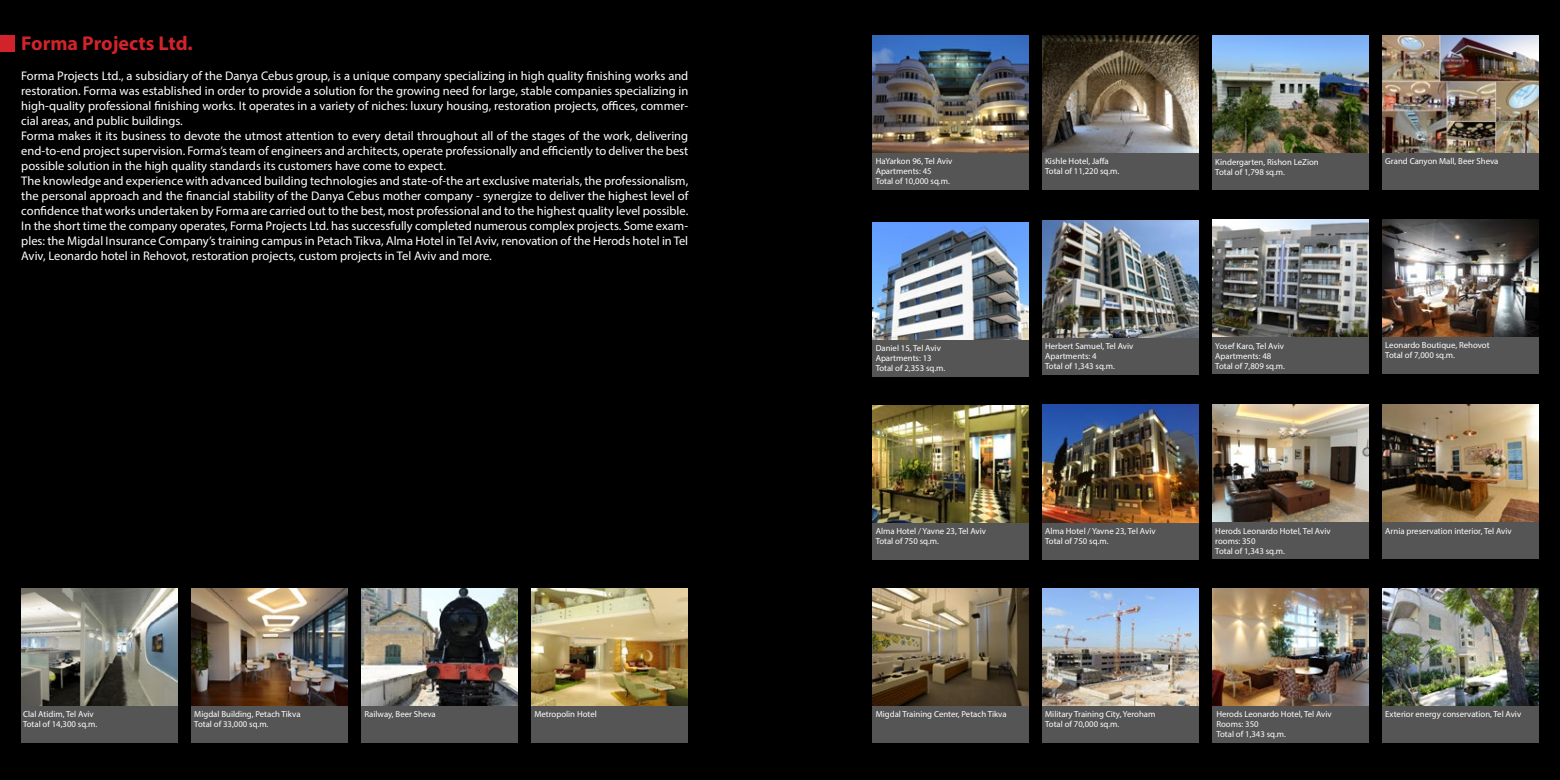
<style>
.page{position:relative;width:1560px;height:780px;background:#fff}
.page>*{position:absolute;margin:0;border:0;box-sizing:border-box;transform-origin:0 0}
.t1{font:700 20px "Myriad Pro";color:#d2232a}
.t2{font:12.5px/15px "Myriad Pro";color:#fff}
.t3{font:8.75px/10px "Myriad Pro";color:#fff}
</style>
<div class="page">
<div style="left:0;top:0;width:1559px;height:780px;background:#000"></div>
<div style="left:0;top:35px;width:14px;height:17px;background:#d2232a"></div>
<img style="left:531px;top:588px;width:156px;height:119px">
<img style="left:21px;top:588px;width:156px;height:119px">
<img style="left:191px;top:588px;width:156px;height:119px">
<img style="left:361px;top:588px;width:156px;height:119px">
<div style="left:531px;top:707px;width:156px;height:36px;background:#555"></div>
<div style="left:361px;top:707px;width:156px;height:36px;background:#555"></div>
<div style="left:191px;top:707px;width:156px;height:36px;background:#555"></div>
<div style="left:21px;top:707px;width:156px;height:36px;background:#555"></div>
<img style="left:872px;top:35px;width:156px;height:119px">
<div style="left:872px;top:154px;width:156px;height:36px;background:#555"></div>
<img style="left:1042px;top:35px;width:156px;height:119px">
<div style="left:1042px;top:154px;width:156px;height:36px;background:#555"></div>
<img style="left:1212px;top:35px;width:156px;height:119px">
<div style="left:1212px;top:154px;width:156px;height:36px;background:#555"></div>
<img style="left:1382px;top:35px;width:156px;height:119px">
<div style="left:1382px;top:154px;width:156px;height:36px;background:#555"></div>
<img style="left:872px;top:222px;width:156px;height:118px">
<div style="left:872px;top:340px;width:156px;height:36px;background:#555"></div>
<img style="left:1042px;top:220px;width:156px;height:118px">
<div style="left:1042px;top:338px;width:156px;height:36px;background:#555"></div>
<img style="left:1212px;top:220px;width:156px;height:118px">
<div style="left:1212px;top:338px;width:156px;height:36px;background:#555"></div>
<img style="left:1382px;top:220px;width:156px;height:118px">
<div style="left:1382px;top:338px;width:156px;height:36px;background:#555"></div>
<img style="left:872px;top:405px;width:156px;height:118px">
<div style="left:872px;top:523px;width:156px;height:36px;background:#555"></div>
<img style="left:1042px;top:405px;width:156px;height:118px">
<div style="left:1042px;top:523px;width:156px;height:36px;background:#555"></div>
<img style="left:1212px;top:404px;width:156px;height:118px">
<div style="left:1212px;top:522px;width:156px;height:36px;background:#555"></div>
<img style="left:872px;top:588px;width:156px;height:119px">
<div style="left:872px;top:707px;width:156px;height:36px;background:#555"></div>
<img style="left:1042px;top:588px;width:156px;height:119px">
<div style="left:1042px;top:707px;width:156px;height:36px;background:#555"></div>
<img style="left:1212px;top:588px;width:156px;height:119px">
<div style="left:1212px;top:707px;width:156px;height:36px;background:#555"></div>
<img style="left:1382px;top:588px;width:156px;height:119px">
<div style="left:1382px;top:707px;width:156px;height:36px;background:#555"></div>
<img style="left:1382px;top:404px;width:156px;height:118px">
<div style="left:1382px;top:522px;width:156px;height:36px;background:#555"></div>
<h1 class="t1" style="left:21px;top:31px;width:173px">Forma Projects Ltd.</h1>
<p class="t2" style="left:21px;top:68px;width:668px">Forma Projects Ltd., a subsidiary of the Danya Cebus group, is a unique company specializing in high quality finishing works and restoration. Forma was established in order to provide a solution for the growing need for large, stable companies specializing in high-quality professional finishing works. It operates in a variety of niches: luxury housing, restoration projects, offices, commer&shy;cial areas, and public buildings.<br>Forma makes it its business to devote the utmost attention to every detail throughout all of the stages of the work, delivering end-to-end project supervision. Forma’s team of engineers and architects, operate professionally and efficiently to deliver the best possible solution in the high quality standards its customers have come to expect.<br>The knowledge and experience with advanced building technologies and state-of-the art exclusive materials, the professionalism, the personal approach and the financial stability of the Danya Cebus mother company - synergize to deliver the highest level of confidence that works undertaken by Forma are carried out to the best, most professional and to the highest quality level possible.<br>In the short time the company operates, Forma Projects Ltd. has successfully completed numerous complex projects. Some exam&shy;ples: the Migdal Insurance Company’s training campus in Petach Tikva, Alma Hotel in Tel Aviv, renovation of the Herods hotel in Tel Aviv, Leonardo hotel in Rehovot, restoration projects, custom projects in Tel Aviv and more.</p>
<p class="t3" style="left:875px;top:156px;width:78px">HaYarkon 96, Tel Aviv<br>Apartments: 45<br>Total of 10,000 sq.m.</p>
<p class="t3" style="left:1045px;top:156px;width:76px">Kishle Hotel, Jaffa<br>Total of 11,220 sq.m.</p>
<p class="t3" style="left:1215px;top:157px;width:105px">Kindergarten, Rishon LeZion<br>Total of 1,798 sq.m.</p>
<p class="t3" style="left:1384px;top:156px;width:115px">Grand Canyon Mall, Beer Sheva</p>
<p class="t3" style="left:875px;top:343px;width:71px">Daniel 15, Tel Aviv<br>Apartments: 13<br>Total of 2,353 sq.m.</p>
<p class="t3" style="left:1045px;top:341px;width:90px">Herbert Samuel, Tel Aviv<br>Apartments: 4<br>Total of 1,343 sq.m.</p>
<p class="t3" style="left:1215px;top:341px;width:71px">Yosef Karo, Tel Aviv<br>Apartments: 48<br>Total of 7,809 sq.m.</p>
<p class="t3" style="left:1384px;top:340px;width:106px">Leonardo Boutique, Rehovot<br>Total of 7,000 sq.m.</p>
<p class="t3" style="left:875px;top:525px;width:112px">Alma Hotel / Yavne 23, Tel Aviv<br>Total of 750 sq.m.</p>
<p class="t3" style="left:1045px;top:525px;width:112px">Alma Hotel / Yavne 23, Tel Aviv<br>Total of 750 sq.m.</p>
<p class="t3" style="left:1215px;top:525px;width:117px">Herods Leonardo Hotel, Tel Aviv rooms: 350<br>Total of 1,343 sq.m.</p>
<p class="t3" style="left:1384px;top:526px;width:128px">Arnia preservation interior, Tel Aviv</p>
<p class="t3" style="left:194px;top:709px;width:108px">Migdal Building, Petach Tikva<br>Total of 33,000 sq.m.</p>
<p class="t3" style="left:1216px;top:709px;width:117px">Herods Leonardo Hotel, Tel Aviv<br>Rooms: 350<br>Total of 1,343 sq.m.</p>
<p class="t3" style="left:23px;top:709px;width:72px">Clal Atidim, Tel Aviv</p>
<p class="t3" style="left:875px;top:709px;width:132px">Migdal Training Center, Petach Tikva</p>
<p class="t3" style="left:23px;top:719px;width:76px">Total of 14,300 sq.m.</p>
<p class="t3" style="left:1045px;top:709px;width:112px">Military Training City, Yeroham<br>Total of 70,000 sq.m.</p>
<p class="t3" style="left:364px;top:709px;width:73px">Railway, Beer Sheva</p>
<p class="t3" style="left:1384px;top:709px;width:137px">Exterior energy conservation, Tel Aviv</p>
<p class="t3" style="left:534px;top:709px;width:64px">Metropolin Hotel</p>
</div>
